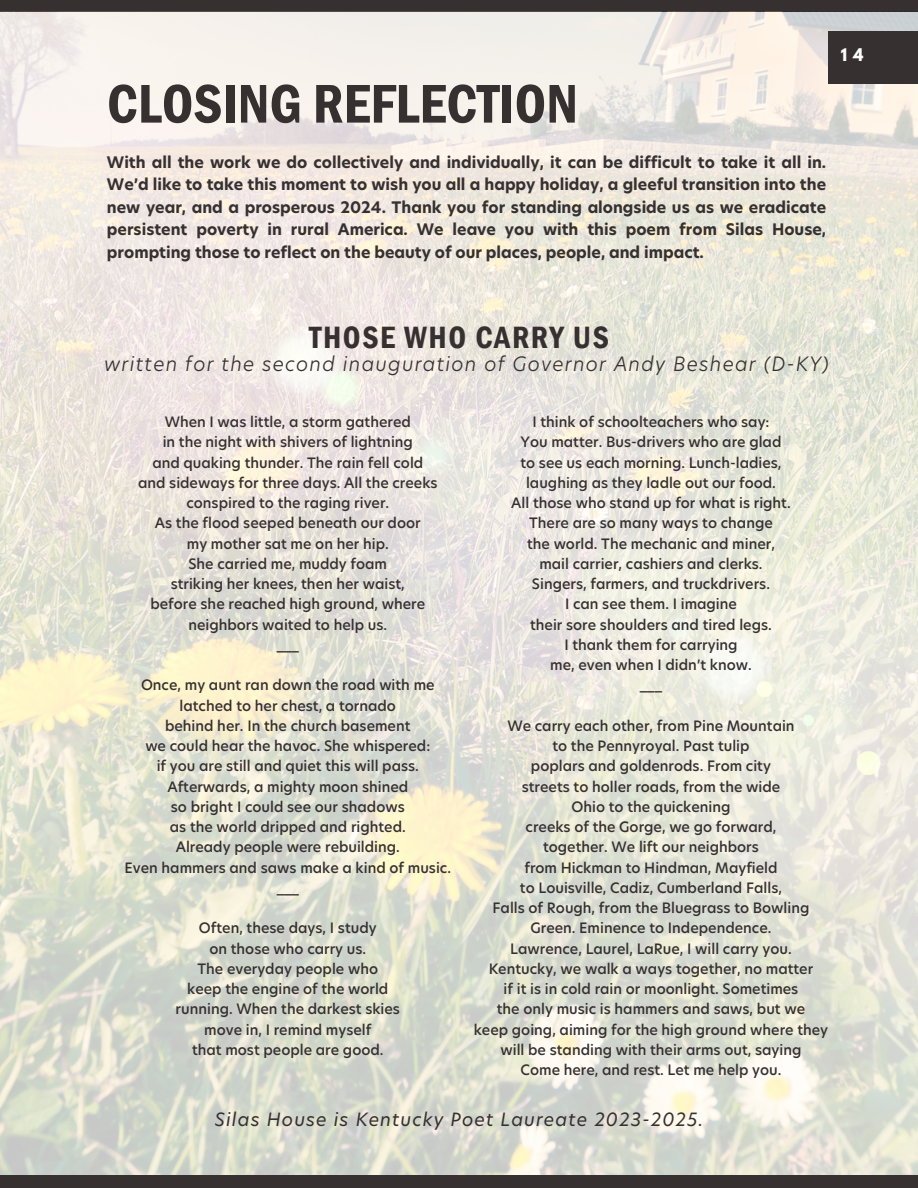
<style>
.page{position:relative;width:918px;height:1188px;background:#fff}
.page>*{position:absolute;margin:0;border:0;box-sizing:border-box;transform-origin:0 0}
.t1{font:600 condensed 56.4px "Franklin Gothic";color:#363031}
.t2{font:600 condensed 31.65px "Franklin Gothic";letter-spacing:.05em;color:#363031}
.t3{font:italic 300 19.5px "Hero New";letter-spacing:.06em;color:#363031}
.t4{font:italic 18px "Hero New";letter-spacing:.06em;color:#363031}
.t5{font:700 15.6px/22.5px "Hero New";color:#363031;text-align:justify}
.t6{font:700 15.45px "League Spartan";color:#fff}
.t7{font:500 14.1px "Hero New";color:#363031}
</style>
<div class="page">
<div style="left:0;top:0;width:918px;height:12px;background:#363031"></div>
<img style="left:0;top:12px;width:918px;height:1163px">
<div style="left:0;top:1175px;width:918px;height:13px;background:#363031"></div>
<div style="left:828px;top:32px;width:90px;height:52px;background:#363031"></div>
<p class="t1" style="left:107px;top:71px;width:473px">CLOSING REFLECTION</p>
<p class="t5" style="left:107px;top:151px;width:721px">With all the work we do collectively and individually, it can be difficult to take it all in.<br>We’d like to take this moment to wish you all a happy holiday, a gleeful transition into the new year, and a prosperous 2024. Thank you for standing alongside us as we eradicate persistent poverty in rural America. We leave you with this poem from Silas House, prompting those to reflect on the beauty of our places, people, and impact.</p>
<p class="t6" style="left:841px;top:47px;width:24px">1 4</p>
<p class="t2" style="left:309px;top:319px;width:301px">THOSE WHO CARRY US</p>
<p class="t3" style="left:104px;top:351px;width:727px">written for the second inauguration of Governor Andy Beshear (D-KY)</p>
<p class="t7" style="left:165px;top:412px;width:248px">When I was little, a storm gathered</p>
<p class="t7" style="left:163px;top:432px;width:252px">in the night with shivers of lightning</p>
<p class="t7" style="left:152px;top:453px;width:272px">and quaking thunder. The rain fell cold</p>
<p class="t7" style="left:138px;top:473px;width:301px">and sideways for three days. All the creeks</p>
<p class="t7" style="left:186px;top:493px;width:204px">conspired to the raging river.</p>
<p class="t7" style="left:155px;top:513px;width:267px">As the flood seeped beneath our door</p>
<p class="t7" style="left:187px;top:534px;width:203px">my mother sat me on her hip.</p>
<p class="t7" style="left:188px;top:554px;width:200px">She carried me, muddy foam</p>
<p class="t7" style="left:171px;top:574px;width:236px">striking her knees, then her waist,</p>
<p class="t7" style="left:150px;top:594px;width:276px">before she reached high ground, where</p>
<p class="t7" style="left:188px;top:615px;width:200px">neighbors waited to help us.</p>
<p class="t7" style="left:277px;top:635px;width:24px">___</p>
<p class="t7" style="left:141px;top:675px;width:295px">Once, my aunt ran down the road with me</p>
<p class="t7" style="left:180px;top:696px;width:218px">latched to her chest, a tornado</p>
<p class="t7" style="left:165px;top:716px;width:247px">behind her. In the church basement</p>
<p class="t7" style="left:145px;top:736px;width:286px">we could hear the havoc. She whispered:</p>
<p class="t7" style="left:157px;top:756px;width:264px">if you are still and quiet this will pass.</p>
<p class="t7" style="left:167px;top:777px;width:242px">Afterwards, a mighty moon shined</p>
<p class="t7" style="left:171px;top:797px;width:236px">so bright I could see our shadows</p>
<p class="t7" style="left:170px;top:817px;width:237px">as the world dripped and righted.</p>
<p class="t7" style="left:176px;top:837px;width:226px">Already people were rebuilding.</p>
<p class="t7" style="left:125px;top:858px;width:328px">Even hammers and saws make a kind of music.</p>
<p class="t7" style="left:277px;top:878px;width:24px">___</p>
<p class="t7" style="left:199px;top:918px;width:179px">Often, these days, I study</p>
<p class="t7" style="left:209px;top:939px;width:158px">on those who carry us.</p>
<p class="t7" style="left:197px;top:959px;width:182px">The everyday people who</p>
<p class="t7" style="left:187px;top:979px;width:203px">keep the engine of the world</p>
<p class="t7" style="left:176px;top:999px;width:226px">running. When the darkest skies</p>
<p class="t7" style="left:204px;top:1020px;width:169px">move in, I remind myself</p>
<p class="t7" style="left:192px;top:1040px;width:193px">that most people are good.</p>
<p class="t7" style="left:532px;top:412px;width:239px">I think of schoolteachers who say:</p>
<p class="t7" style="left:521px;top:432px;width:262px">You matter. Bus-drivers who are glad</p>
<p class="t7" style="left:520px;top:453px;width:263px">to see us each morning. Lunch-ladies,</p>
<p class="t7" style="left:526px;top:473px;width:251px">laughing as they ladle out our food.</p>
<p class="t7" style="left:511px;top:493px;width:281px">All those who stand up for what is right.</p>
<p class="t7" style="left:529px;top:513px;width:245px">There are so many ways to change</p>
<p class="t7" style="left:527px;top:534px;width:249px">the world. The mechanic and miner,</p>
<p class="t7" style="left:539px;top:554px;width:225px">mail carrier, cashiers and clerks.</p>
<p class="t7" style="left:532px;top:574px;width:240px">Singers, farmers, and truckdrivers.</p>
<p class="t7" style="left:565px;top:594px;width:173px">I can see them. I imagine</p>
<p class="t7" style="left:530px;top:615px;width:243px">their sore shoulders and tired legs.</p>
<p class="t7" style="left:564px;top:635px;width:175px">I thank them for carrying</p>
<p class="t7" style="left:550px;top:655px;width:203px">me, even when I didn’t know.</p>
<p class="t7" style="left:640px;top:675px;width:24px">___</p>
<p class="t7" style="left:507px;top:716px;width:289px">We carry each other, from Pine Mountain</p>
<p class="t7" style="left:552px;top:736px;width:199px">to the Pennyroyal. Past tulip</p>
<p class="t7" style="left:531px;top:756px;width:242px">poplars and goldenrods. From city</p>
<p class="t7" style="left:522px;top:777px;width:260px">streets to holler roads, from the wide</p>
<p class="t7" style="left:572px;top:797px;width:160px">Ohio to the quickening</p>
<p class="t7" style="left:526px;top:817px;width:252px">creeks of the Gorge, we go forward,</p>
<p class="t7" style="left:543px;top:837px;width:217px">together. We lift our neighbors</p>
<p class="t7" style="left:524px;top:858px;width:255px">from Hickman to Hindman, Mayfield</p>
<p class="t7" style="left:520px;top:878px;width:264px">to Louisville, Cadiz, Cumberland Falls,</p>
<p class="t7" style="left:493px;top:898px;width:318px">Falls of Rough, from the Bluegrass to Bowling</p>
<p class="t7" style="left:531px;top:918px;width:242px">Green. Eminence to Independence.</p>
<p class="t7" style="left:510px;top:939px;width:283px">Lawrence, Laurel, LaRue, I will carry you.</p>
<p class="t7" style="left:489px;top:959px;width:326px">Kentucky, we walk a ways together, no matter</p>
<p class="t7" style="left:504px;top:979px;width:296px">if it is in cold rain or moonlight. Sometimes</p>
<p class="t7" style="left:497px;top:999px;width:310px">the only music is hammers and saws, but we</p>
<p class="t7" style="left:474px;top:1020px;width:356px">keep going, aiming for the high ground where they</p>
<p class="t7" style="left:501px;top:1040px;width:302px">will be standing with their arms out, saying</p>
<p class="t7" style="left:521px;top:1060px;width:262px">Come here, and rest. Let me help you.</p>
<p class="t4" style="left:215px;top:1107px;width:490px">Silas House is Kentucky Poet Laureate 2023-2025.</p>
</div>
